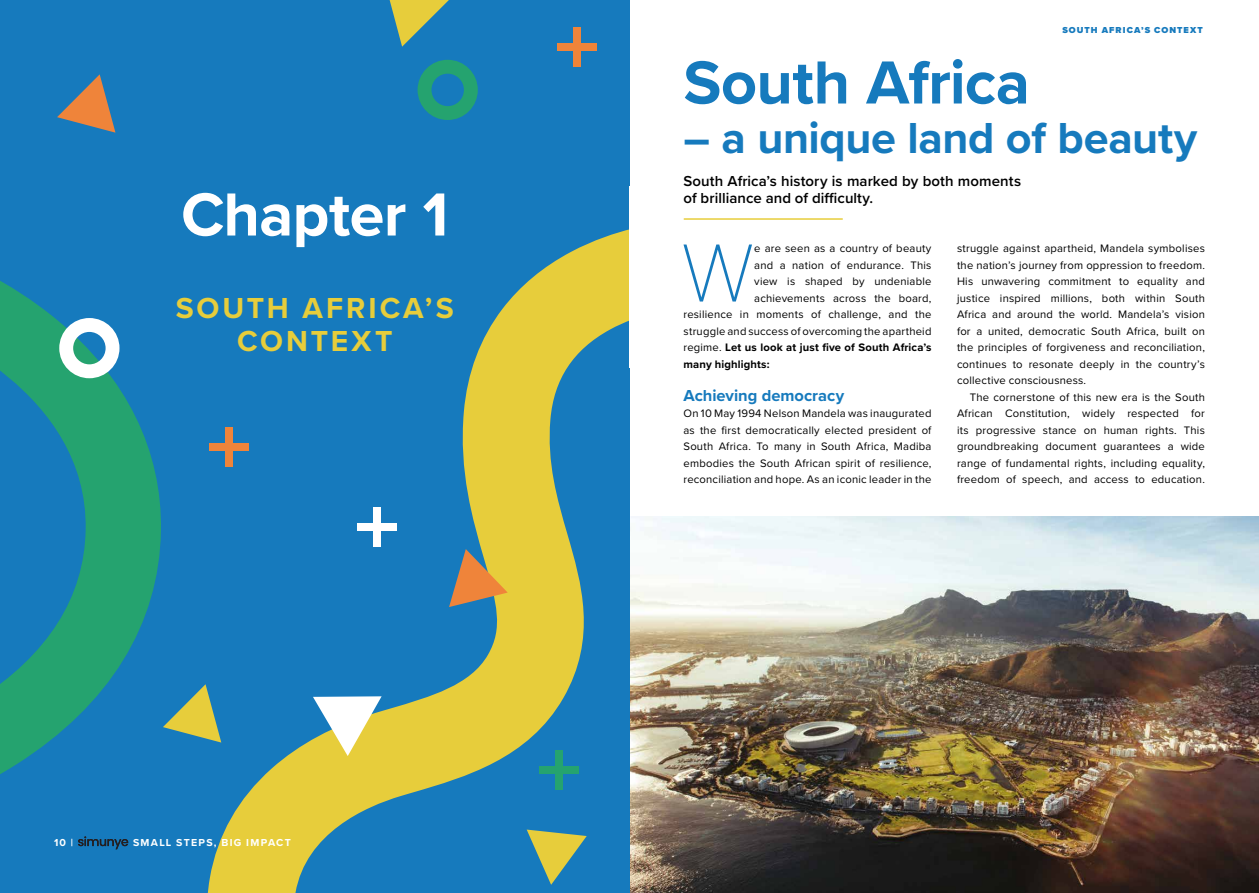
<style>
.page{position:relative;width:1259px;height:893px;background:#fff}
.page>*{position:absolute;margin:0;border:0;box-sizing:border-box;transform-origin:0 0}
.t1{font:100 85.5px "Proxima Nova T";color:#167abd}
.t2{font:700 63px "Proxima Nova";letter-spacing:-.01em;color:#167abd}
.t3{font:700 63px "Proxima Nova";letter-spacing:-.01em;color:#fff}
.t4{font:700 45px "Proxima Nova";letter-spacing:-.005em;color:#167abd}
.t5{font:700 30px/33px "Proxima Nova";letter-spacing:.1em;color:#e7cd3b;text-align:center}
.t6{font:700 16.5px "Proxima Nova";color:#167abd}
.t7{font:600 15px/16.5px "Proxima Nova";letter-spacing:.005em;color:#000}
.t8{font:11.25px/16.5px "Proxima Nova";letter-spacing:.02em;color:#000;text-align:justify}
.t9{font:700 11.25px "Proxima Nova";letter-spacing:.015em;color:#000}
.t10{font:700 10.5px "Proxima Nova";letter-spacing:.125em;color:#fff}
.t11{font:900 9px "Proxima Nova";letter-spacing:.12em;color:#167abd}
.s1{font-weight:400}
</style>
<div class="page">
<img style="left:671px;top:516px;width:588px;height:377px">
<div style="left:0;top:0;width:629px;height:893px;background:#167abd"></div>
<svg style="left:207px;top:229px;width:464px;height:664px"></svg>
<svg style="left:0;top:281px;width:161px;height:493px"></svg>
<svg style="left:417px;top:60px;width:61px;height:60px"></svg>
<svg style="left:59px;top:318px;width:60px;height:60px"></svg>
<svg style="left:390px;top:0;width:59px;height:47px"></svg>
<svg style="left:313px;top:696px;width:69px;height:60px;background:#d8dbac"></svg>
<svg style="left:449px;top:549px;width:59px;height:58px"></svg>
<svg style="left:163px;top:684px;width:58px;height:59px"></svg>
<svg style="left:57px;top:74px;width:58px;height:59px"></svg>
<div style="left:573px;top:28px;width:8px;height:39px;background:#ef843a"></div>
<div style="left:558px;top:43px;width:39px;height:8px;background:#ef843a"></div>
<div style="left:555px;top:750px;width:8px;height:39px;background:#25a36f"></div>
<div style="left:539px;top:766px;width:39px;height:7px;background:#25a36f"></div>
<div style="left:225px;top:427px;width:8px;height:39px;background:#ef843a"></div>
<div style="left:209px;top:443px;width:39px;height:8px;background:#ef843a"></div>
<div style="left:373px;top:507px;width:8px;height:39px;background:#fff"></div>
<div style="left:357px;top:523px;width:40px;height:7px;background:#fff"></div>
<svg style="left:78px;top:836px;width:50px;height:13px"></svg>
<svg style="left:526px;top:830px;width:61px;height:55px"></svg>
<div style="left:629px;top:186px;width:147px;height:182px;background:#fff"></div>
<hr style="left:684px;top:218px;width:158px;height:2px;background:#e7cd3b">
<h2 class="t3" style="left:181px;top:168px;width:269px">Chapter 1</h2>
<h3 class="t5" style="left:176px;top:291px;width:279px">SOUTH AFRICA’S<br>CONTEXT</h3>
<p class="t10" style="left:54px;top:835px;width:21px">10 |</p>
<p class="t10" style="left:133px;top:835px;width:159px">SMALL STEPS, BIG IMPACT</p>
<p class="t11" style="left:1062px;top:23px;width:142px">SOUTH AFRICA’S CONTEXT</p>
<h2 class="t2" style="left:683px;top:36px;width:348px">South Africa</h2>
<h3 class="t4" style="left:683px;top:104px;width:515px">– a unique land of beauty</h3>
<h3 class="t7" style="left:683px;top:172px;width:339px">South Africa’s history is marked by both moments of brilliance and of difficulty.</h3>
<h1 class="t1" style="left:681px;top:209px;width:74px">W</h1>
<p class="t8" style="left:754px;top:240px;width:179px">e are seen as a country of beauty</p>
<p class="t8" style="left:957px;top:240px;width:249px">struggle against apartheid, Mandela symbolises the nationʼs journey from oppression to freedom.<br>His unwavering commitment to equality and justice inspired millions, both within South Africa and around the world. Mandelaʼs vision for a united, democratic South Africa, built on the principles of forgiveness and reconciliation, continues to resonate deeply in the countryʼs collective consciousness.</p>
<p class="t8" style="left:957px;top:388px;width:249px;text-indent:13px">The cornerstone of this new era is the South African Constitution, widely respected for its progressive stance on human rights. This groundbreaking document guarantees a wide range of fundamental rights, including equality, freedom of speech, and access to education.</p>
<p class="t8" style="left:754px;top:256px;width:179px">and a nation of endurance. This</p>
<p class="t8" style="left:754px;top:273px;width:179px">view is shaped by undeniable</p>
<p class="t8" style="left:754px;top:289px;width:179px">achievements across the board,</p>
<p class="t8" style="left:683px;top:306px;width:249px">resilience in moments of challenge, and the</p>
<p class="t8" style="left:683px;top:322px;width:249px">struggle and success of overcoming the apartheid</p>
<p class="t9" style="left:683px;top:339px;width:249px"><span class="s1">regime.</span> Let us look at just five of South Africa’s</p>
<p class="t9" style="left:683px;top:355px;width:88px">many highlights:</p>
<h3 class="t6" style="left:683px;top:383px;width:162px">Achieving democracy</h3>
<p class="t8" style="left:683px;top:405px;width:249px">On 10 May 1994 Nelson Mandela was inaugurated as the first democratically elected president of South Africa. To many in South Africa, Madiba embodies the South African spirit of resilience, reconciliation and hope. As an iconic leader in the</p>
</div>
